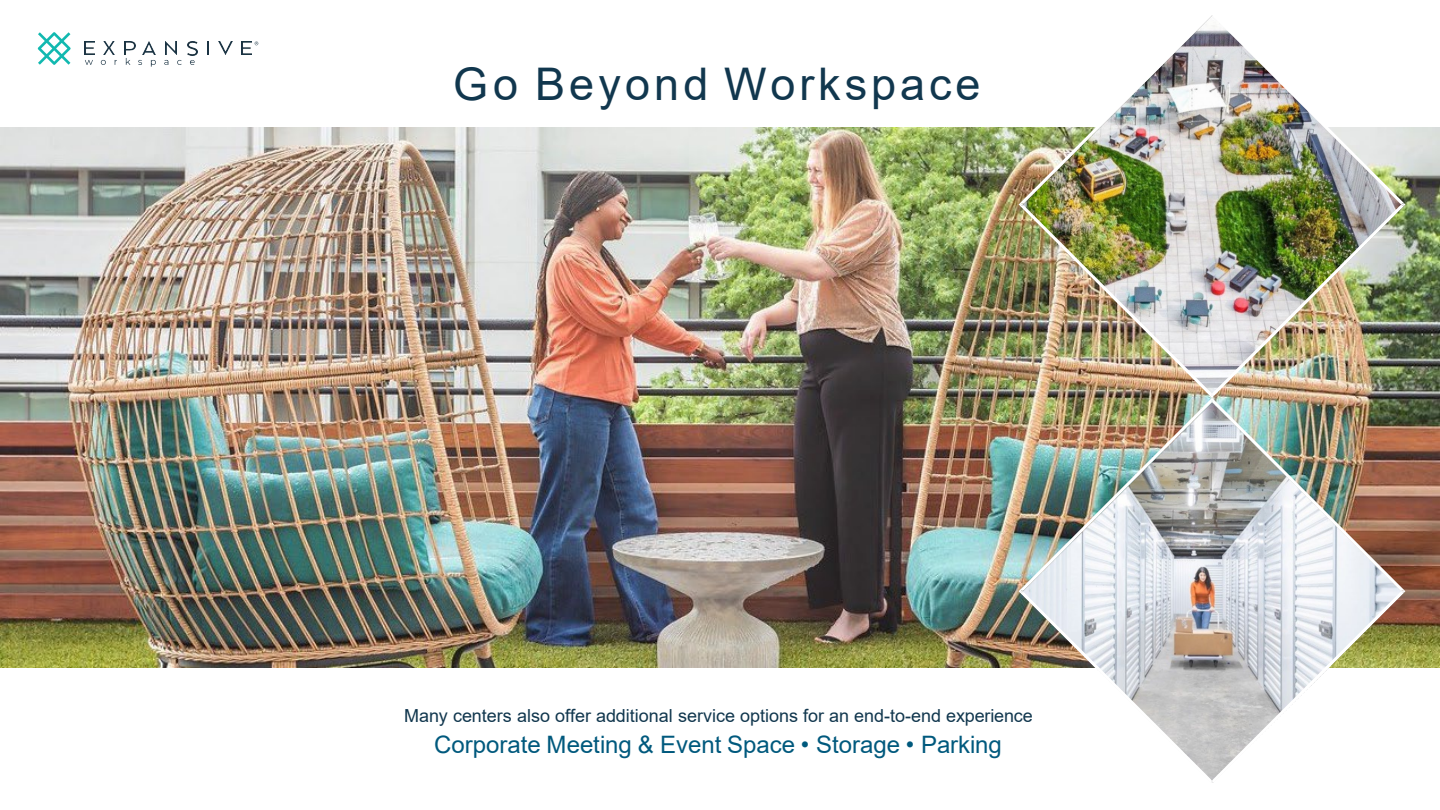
<style>
.page{position:relative;width:1440px;height:810px;background:#fff}
.page>*{position:absolute;margin:0;border:0;box-sizing:border-box;transform-origin:0 0}
.t1{font:45px "Arial";letter-spacing:.085em;color:#11374e}
.t2{font:24px "Arial";color:#00597d}
.t3{font:18px "Arial";letter-spacing:-.005em;color:#11374e}
</style>
<div class="page">
<img style="left:0;top:128px;width:1440px;height:540px">
<svg style="left:38px;top:32px;width:33px;height:33px"></svg>
<svg style="left:208px;top:42px;width:1px;height:13px"></svg>
<svg style="left:219px;top:42px;width:13px;height:13px"></svg>
<svg style="left:242px;top:42px;width:16px;height:13px"></svg>
<svg style="left:85px;top:42px;width:9px;height:23px"></svg>
<svg style="left:101px;top:42px;width:16px;height:23px"></svg>
<svg style="left:125px;top:42px;width:31px;height:25px"></svg>
<svg style="left:164px;top:42px;width:33px;height:23px"></svg>
<img style="left:1019px;top:398px;width:192px;height:381px">
<img style="left:1019px;top:16px;width:192px;height:382px">
<img style="left:1211px;top:15px;width:194px;height:768px">
<h2 class="t1" style="left:453px;top:54px;width:529px">Go Beyond Workspace</h2>
<p class="t3" style="left:404px;top:703px;width:630px">Many centers also offer additional service options for an end-to-end experience</p>
<p class="t2" style="left:434px;top:728px;width:569px">Corporate Meeting &amp; Event Space • Storage • Parking</p>
</div>
